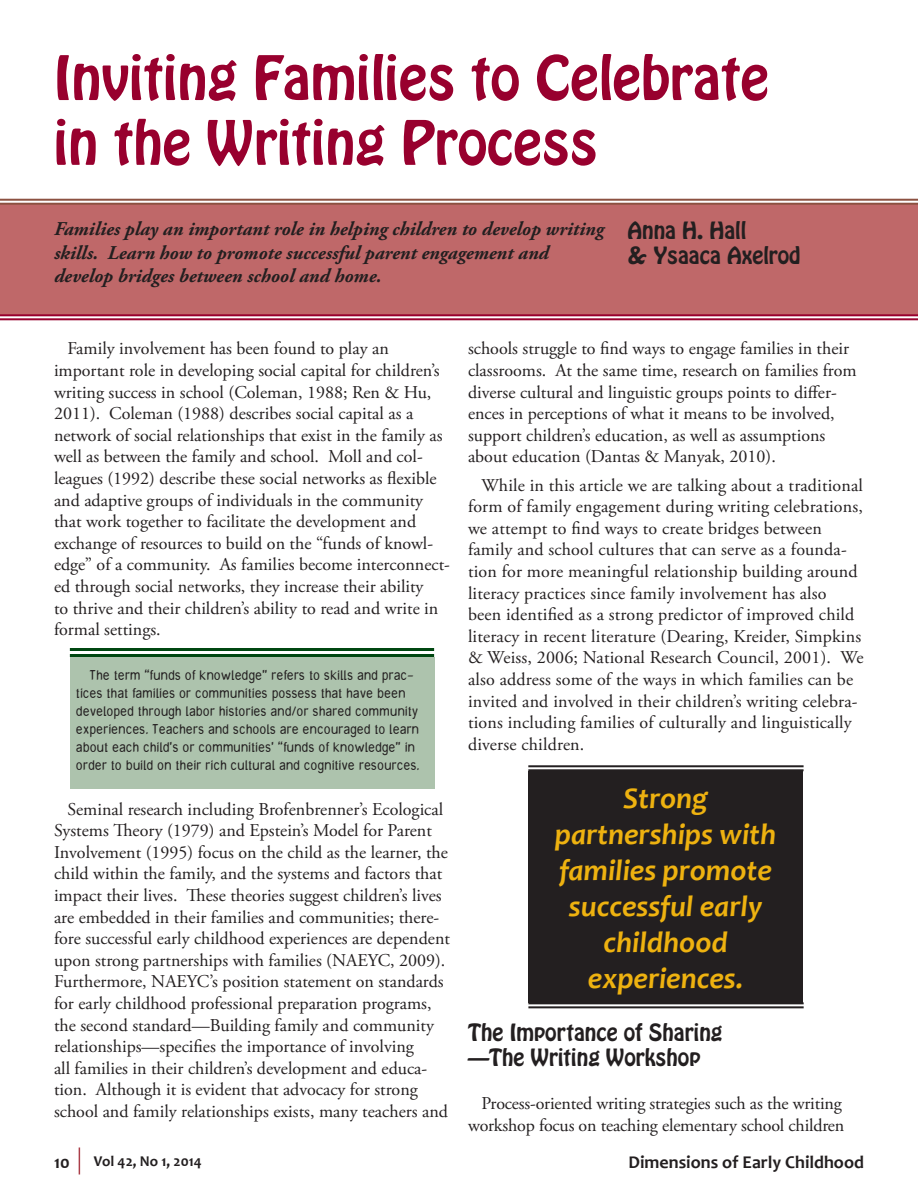
<style>
.page{position:relative;width:918px;height:1188px;background:#fff}
.page>*{position:absolute;margin:0;border:0;box-sizing:border-box;transform-origin:0 0}
.t1{font:54px/64.8px "Hobo Std";color:#98002e}
.t2{font:italic 700 30px/36px "Candara";color:#eeb210;text-align:center}
.t3{font:21px/25.2px "Hobo Std";color:#231f20}
.t4{font:italic 700 19.5px/23.4px "Adobe Garamond Pro";color:#231f20}
.t5{font:18px/21.6px "Adobe Garamond Pro";color:#231f20}
.t6{font:700 18px "Candara";color:#231f20}
.t7{font:15px/18px "Miria";letter-spacing:.01em;color:#231f20}
.t8{font:700 15px "Candara";color:#231f20}
</style>
<div class="page">
<svg style="left:79px;top:1148px;width:1px;height:26px"></svg>
<div style="left:0;top:204px;width:918px;height:110px;background:#bf6869"></div>
<hr style="left:0;top:203px;width:918px;height:2px;background:#8c5141">
<hr style="left:0;top:199px;width:918px;height:2px;background:#8c5141">
<hr style="left:0;top:318px;width:918px;height:2px;background:#98002e">
<hr style="left:0;top:314px;width:918px;height:2px;background:#98002e">
<hr style="left:70px;top:648px;width:364px;height:3px;background:#004711">
<hr style="left:70px;top:654px;width:364px;height:3px;background:#004711">
<div style="left:70px;top:657px;width:364px;height:131px;background:#adc3ad"></div>
<div style="left:528px;top:771px;width:275px;height:231px;background:#231f20"></div>
<hr style="left:528px;top:765px;width:276px;height:2px;background:#231f20">
<hr style="left:528px;top:769px;width:276px;height:2px;background:#231f20">
<hr style="left:528px;top:1002px;width:276px;height:2px;background:#231f20">
<hr style="left:528px;top:1006px;width:276px;height:2px;background:#231f20">
<h1 class="t1" style="left:54px;top:46px;width:717px">Inviting Families to Celebrate in the Writing Process</h1>
<p class="t4" style="left:54px;top:218px;width:551px">Families play an important role in helping children to develop writing skills. Learn how to promote successful parent engagement and develop bridges between school and home.</p>
<p class="t3" style="left:627px;top:218px;width:175px">Anna H. Hall<br>&amp; Ysaaca Axelrod</p>
<p class="t5" style="left:54px;top:338px;width:397px;text-indent:14px">Family involvement has been found to play an important role in developing social capital for children’s writing success in school (Coleman, 1988; Ren &amp; Hu, 2011). Coleman (1988) describes social capital as a network of social relationships that exist in the family as well as between the family and school. Moll and col&shy;leagues (1992) describe these social networks as flexible and adaptive groups of individuals in the community that work together to facilitate the development and exchange of resources to build on the “funds of knowl&shy;edge” of a community. As families become interconnect&shy;ed through social networks, they increase their ability<br>to thrive and their children’s ability to read and write in formal settings.</p>
<p class="t7" style="left:77px;top:666px;width:345px;text-indent:14px">The term “funds of knowledge” refers to skills and prac&shy;tices that families or communities possess that have been developed through labor histories and/or shared community experiences. Teachers and schools are encouraged to learn about each child’s or communities’ “funds of knowledge” in order to build on their rich cultural and cognitive resources.</p>
<p class="t5" style="left:54px;top:799px;width:398px;text-indent:14px">Seminal research including Brofenbrenner’s Ecological Systems Theory (1979) and Epstein’s Model for Parent Involvement (1995) focus on the child as the learner, the child within the family, and the systems and factors that impact their lives. These theories suggest children’s lives are embedded in their families and communities; there&shy;fore successful early childhood experiences are dependent upon strong partnerships with families (NAEYC, 2009).<br>Furthermore, NAEYC’s position statement on standards for early childhood professional preparation programs, the second standard—Building family and community relationships—specifies the importance of involving<br>all families in their children’s development and educa&shy;tion. Although it is evident that advocacy for strong school and family relationships exists, many teachers and</p>
<p class="t5" style="left:468px;top:338px;width:390px">schools struggle to find ways to engage families in their classrooms. At the same time, research on families from diverse cultural and linguistic groups points to differ&shy;ences in perceptions of what it means to be involved, support children’s education, as well as assumptions about education (Dantas &amp; Manyak, 2010).</p>
<p class="t5" style="left:468px;top:475px;width:397px;text-indent:14px">While in this article we are talking about a traditional form of family engagement during writing celebrations, we attempt to find ways to create bridges between family and school cultures that can serve as a founda&shy;tion for more meaningful relationship building around literacy practices since family involvement has also been identified as a strong predictor of improved child literacy in recent literature (Dearing, Kreider, Simpkins &amp; Weiss, 2006; National Research Council, 2001). We also address some of the ways in which families can be invited and involved in their children’s writing celebra&shy;tions including families of culturally and linguistically diverse children.</p>
<h2 class="t2" style="left:555px;top:780px;width:223px">Strong partnerships with families promote successful early childhood experiences.</h2>
<p class="t3" style="left:468px;top:1020px;width:256px">The Importance of Sharing —The Writing Workshop</p>
<p class="t5" style="left:468px;top:1093px;width:378px;text-align:right">Process-oriented writing strategies such as the writing workshop focus on teaching elementary school children</p>
<p class="t6" style="left:54px;top:1151px;width:17px">10</p>
<p class="t8" style="left:94px;top:1153px;width:109px">Vol 42, No 1, 2014</p>
<p class="t6" style="left:629px;top:1151px;width:237px">Dimensions of Early Childhood</p>
</div>
